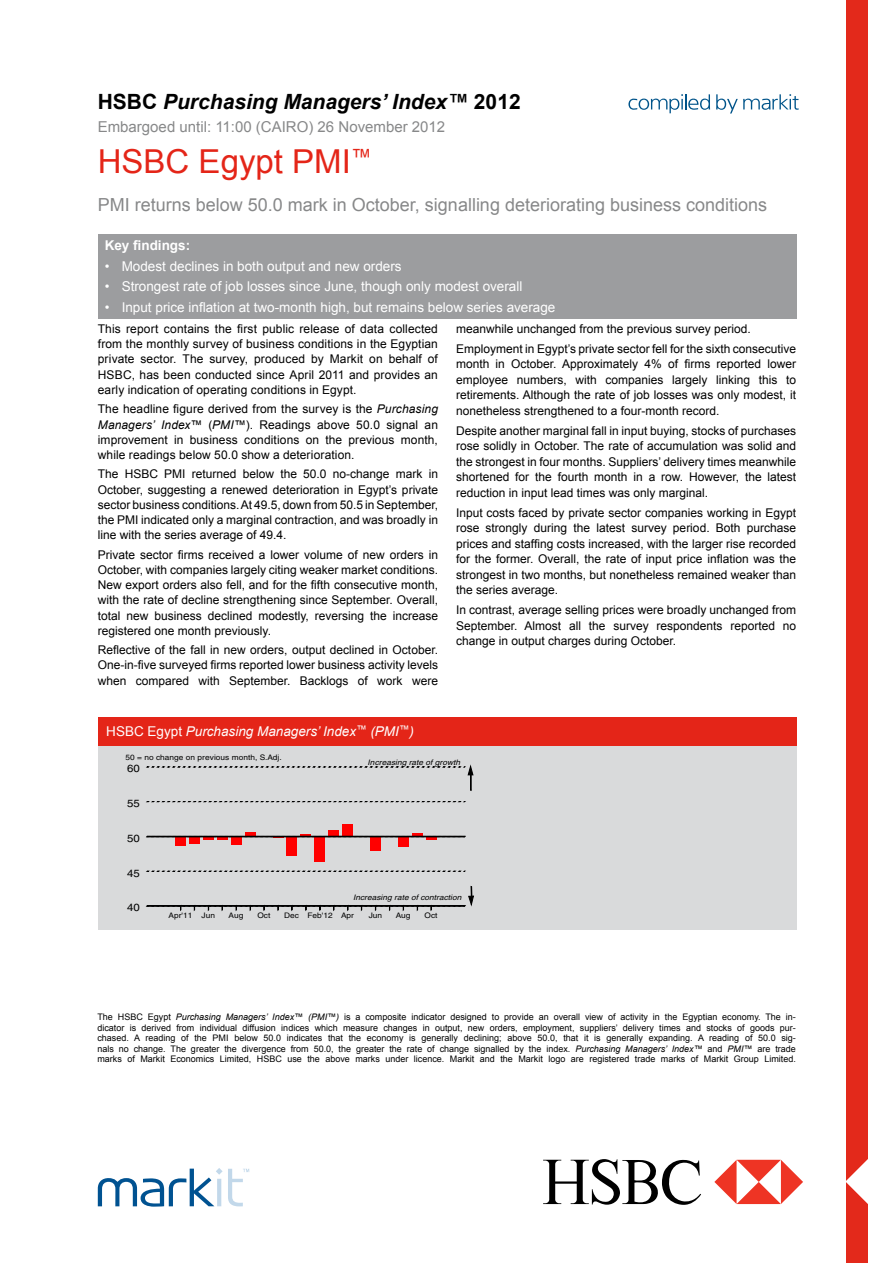
<style>
.page{position:relative;width:893px;height:1263px;background:#fff}
.page>*{position:absolute;margin:0;border:0;box-sizing:border-box;transform-origin:0 0}
.t1{font:33px "Arial";color:#e42518}
.t2{font:italic 700 21px "Arial";color:#000}
.t3{font:18px "Arial";color:#878889}
.t4{font:15px "Arial";color:#878889}
.t5{font:13.5px "Arial";color:#fff}
.t6{font:italic 13.5px "Arial";color:#fff}
.t7{font:700 13.5px "Arial";color:#fff}
.t8{font:12px/15.1px "Arial";color:#000;text-align:justify}
.t9{font:10.5px "Helvetica";letter-spacing:-.01em;color:#000;scale:1.09 1}
.t10{font:9px/10.5px "Arial";color:#000;text-align:justify}
.t11{font:7.65px "Helvetica";letter-spacing:.005em;color:#000;scale:1.09 1}
.t12{font:italic 7.65px "Helvetica";letter-spacing:.005em;color:#000;scale:1.09 1}
.s1{font-style:normal}
.s2{font-style:italic}
</style>
<div class="page">
<div style="left:98px;top:718px;width:698px;height:28px;background:#e42518"></div>
<div style="left:98px;top:235px;width:699px;height:84px;background:#9c9d9f"></div>
<div style="left:98px;top:746px;width:698px;height:184px;background:#d9dadb"></div>
<svg style="left:147px;top:871px;width:318px;height:1px"></svg>
<svg style="left:147px;top:801px;width:318px;height:1px"></svg>
<div style="left:175px;top:837px;width:11px;height:9px;background:#f00"></div>
<div style="left:189px;top:837px;width:11px;height:6px;background:#f00"></div>
<div style="left:231px;top:837px;width:10px;height:8px;background:#f00"></div>
<div style="left:245px;top:832px;width:10px;height:5px;background:#f00"></div>
<div style="left:287px;top:837px;width:10px;height:19px;background:#f00"></div>
<div style="left:314px;top:837px;width:11px;height:25px;background:#f00"></div>
<div style="left:328px;top:830px;width:11px;height:7px;background:#f00"></div>
<div style="left:342px;top:824px;width:11px;height:13px;background:#f00"></div>
<div style="left:370px;top:837px;width:11px;height:14px;background:#f00"></div>
<div style="left:398px;top:837px;width:10px;height:10px;background:#f00"></div>
<hr style="left:412px;top:833px;width:10px;height:4px;background:#f00">
<svg style="left:147px;top:834px;width:318px;height:6px"></svg>
<div style="left:147px;top:836px;width:318px;height:1px;border:1px solid #000"></div>
<svg style="left:147px;top:765px;width:327px;height:25px"></svg>
<svg style="left:147px;top:886px;width:327px;height:24px"></svg>
<svg style="left:628px;top:94px;width:82px;height:19px"></svg>
<svg style="left:716px;top:94px;width:83px;height:20px"></svg>
<div style="left:846px;top:0;width:21px;height:1263px;background:#e3291b"></div>
<svg style="left:98px;top:1168px;width:151px;height:38px"></svg>
<svg style="left:543px;top:1159px;width:158px;height:46px"></svg>
<svg style="left:714px;top:1160px;width:89px;height:44px"></svg>
<svg style="left:846px;top:1094px;width:22px;height:119px"></svg>
<h2 class="t2" style="left:98px;top:88px;width:424px"><span class="s1">HSBC</span> Purchasing Managers’ Index™ <span class="s1">2012</span></h2>
<p class="t4" style="left:98px;top:117px;width:349px">Embargoed until: 11:00 (CAIRO) 26 November 2012</p>
<h1 class="t1" style="left:98px;top:140px;width:276px">HSBC Egypt PMI<sup>™</sup></h1>
<h3 class="t3" style="left:98px;top:193px;width:671px">PMI returns below 50.0 mark in October, signalling deteriorating business conditions</h3>
<p class="t7" style="left:105px;top:236px;width:87px">Key findings:</p>
<p class="t5" style="left:105px;top:257px;width:298px">• Modest declines in both output and new orders</p>
<p class="t5" style="left:105px;top:278px;width:419px">• Strongest rate of job losses since June, though only modest overall</p>
<p class="t5" style="left:105px;top:298px;width:452px">• Input price inflation at two-month high, but remains below series average</p>
<p class="t8" style="left:98px;top:321px;width:342px">This report contains the first public release of data collected from the monthly survey of business conditions in the Egyptian private sector. The survey, produced by Markit on behalf of HSBC, has been conducted since April 2011 and provides an early indication of operating conditions in Egypt.</p>
<p class="t8" style="left:98px;top:402px;width:342px">The headline figure derived from the survey is the <span class="s2">Purchasing Managers’ Index™</span> (<span class="s2">PMI™</span>). Readings above 50.0 signal an improvement in business conditions on the previous month, while readings below 50.0 show a deterioration.</p>
<p class="t8" style="left:98px;top:467px;width:342px">The HSBC PMI returned below the 50.0 no-change mark in October, suggesting a renewed deterioration in Egypt’s private sector business conditions. At 49.5, down from 50.5 in September, the PMI indicated only a marginal contraction, and was broadly in line with the series average of 49.4.</p>
<p class="t8" style="left:98px;top:547px;width:342px">Private sector firms received a lower volume of new orders in October, with companies largely citing weaker market conditions.<br>New export orders also fell, and for the fifth consecutive month, with the rate of decline strengthening since September. Overall, total new business declined modestly, reversing the increase registered one month previously.</p>
<p class="t8" style="left:98px;top:642px;width:342px">Reflective of the fall in new orders, output declined in October.<br>One-in-five surveyed firms reported lower business activity levels when compared with September. Backlogs of work were</p>
<p class="t6" style="left:106px;top:723px;width:309px"><span class="s1">HSBC Egypt</span> Purchasing Managers’ Index<sup>™</sup> (PMI<sup>™</sup>)</p>
<p class="t8" style="left:456px;top:319px;width:342px;line-height:19.8px">meanwhile unchanged from the previous survey period.<br>Employment in Egypt’s private sector fell for the sixth consecutive</p>
<p class="t8" style="left:456px;top:356px;width:342px;line-height:15.6px">month in October. Approximately 4% of firms reported lower employee numbers, with companies largely linking this to retirements. Although the rate of job losses was only modest, it nonetheless strengthened to a four-month record.</p>
<p class="t8" style="left:456px;top:423px;width:342px;line-height:15.6px">Despite another marginal fall in input buying, stocks of purchases rose solidly in October. The rate of accumulation was solid and the strongest in four months. Suppliers’ delivery times meanwhile shortened for the fourth month in a row. However, the latest reduction in input lead times was only marginal.</p>
<p class="t8" style="left:456px;top:505px;width:342px;line-height:15.6px">Input costs faced by private sector companies working in Egypt rose strongly during the latest survey period. Both purchase prices and staffing costs increased, with the larger rise recorded for the former. Overall, the rate of input price inflation was the strongest in two months, but nonetheless remained weaker than the series average.</p>
<p class="t8" style="left:456px;top:602px;width:342px;line-height:15.6px">In contrast, average selling prices were broadly unchanged from September. Almost all the survey respondents reported no change in output charges during October.</p>
<p class="t11" style="left:125px;top:753px;width:145px">50 = no change on previous month, S.Adj.</p>
<p class="t9" style="left:127px;top:762px;width:13px">60</p>
<p class="t9" style="left:127px;top:797px;width:13px">55</p>
<p class="t9" style="left:127px;top:832px;width:13px">50</p>
<p class="t9" style="left:127px;top:867px;width:13px">45</p>
<p class="t12" style="left:368px;top:758px;width:86px">Increasing rate of growth</p>
<p class="t9" style="left:127px;top:901px;width:13px">40</p>
<p class="t12" style="left:353px;top:893px;width:101px">Increasing rate of contraction</p>
<p class="t11" style="left:169px;top:910px;width:44px">Apr'11 Jun</p>
<p class="t11" style="left:229px;top:910px;width:15px">Aug</p>
<p class="t11" style="left:257px;top:910px;width:13px">Oct</p>
<p class="t11" style="left:284px;top:910px;width:66px">Dec Feb'12 Apr</p>
<p class="t11" style="left:369px;top:910px;width:14px">Jun</p>
<p class="t11" style="left:396px;top:910px;width:15px">Aug</p>
<p class="t11" style="left:425px;top:910px;width:13px">Oct</p>
<p class="t10" style="left:97px;top:1012px;width:700px">The HSBC Egypt <span class="s2">Purchasing Managers’ Index™ (PMI™)</span> is a composite indicator designed to provide an overall view of activity in the Egyptian economy. The in&shy;dicator is derived from individual diffusion indices which measure changes in output, new orders, employment, suppliers’ delivery times and stocks of goods pur&shy;chased. A reading of the PMI below 50.0 indicates that the economy is generally declining; above 50.0, that it is generally expanding. A reading of 50.0 sig&shy;nals no change. The greater the divergence from 50.0, the greater the rate of change signalled by the index. <span class="s2">Purchasing Managers’ Index™</span> and <span class="s2">PMI™</span> are trade marks of Markit Economics Limited, HSBC use the above marks under licence. Markit and the Markit logo are registered trade marks of Markit Group Limited.</p>
</div>
